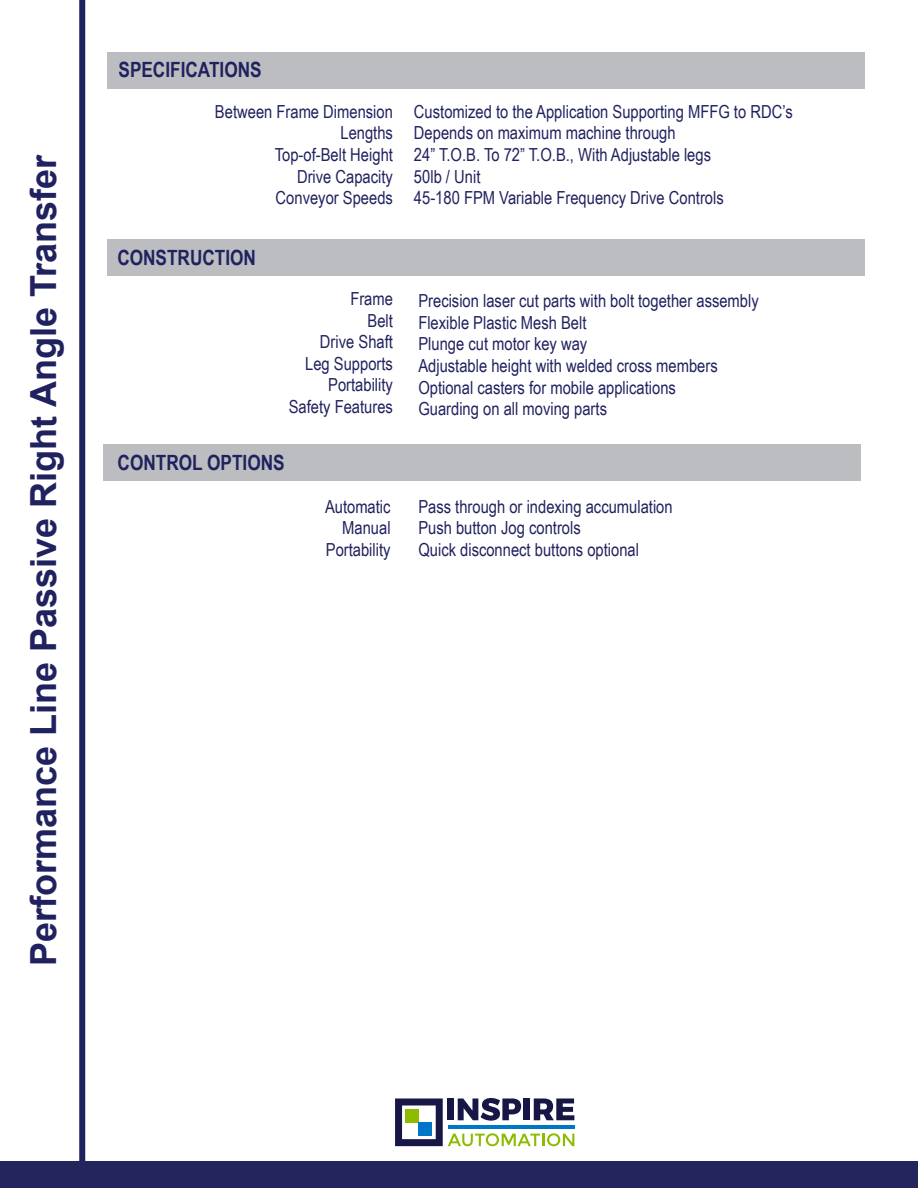
<style>
.page{position:relative;width:918px;height:1188px;background:#fff}
.page>*{position:absolute;margin:0;border:0;box-sizing:border-box;transform-origin:0 0}
.t1{font:700 36px "Arial";color:#20225f}
.t2{font:700 21px "Arial Narrow";color:#20225f}
.t3{font:18px/21.6px "Arial Narrow";color:#20225f;text-align:right}
</style>
<div class="page">
<div style="left:103px;top:445px;width:758px;height:36px;background:#bcbdc0"></div>
<div style="left:107px;top:239px;width:758px;height:37px;background:#bcbdc0"></div>
<div style="left:107px;top:52px;width:758px;height:36px;background:#bcbdc0"></div>
<div style="left:79px;top:0;width:6px;height:1188px;background:#20225f"></div>
<svg style="left:395px;top:1098px;width:179px;height:48px"></svg>
<hr style="left:448px;top:1125px;width:126px;height:4px;background:#0076c8">
<div style="left:0;top:1162px;width:918px;height:26px;background:#25255e"></div>
<h1 class="t1" style="left:20px;top:966px;width:813px;rotate:-90deg">Performance Line Passive Right Angle Transfer</h1>
<p class="t2" style="left:119px;top:54px;width:145px">SPECIFICATIONS</p>
<p class="t3" style="left:215px;top:100px;width:180px">Between Frame Dimension<br>Lengths<br>Top-of-Belt Height<br>Drive Capacity<br>Conveyor Speeds</p>
<p class="t2" style="left:117px;top:242px;width:140px">CONSTRUCTION</p>
<p class="t3" style="left:289px;top:287px;width:106px">Frame<br>Belt<br>Drive Shaft<br>Leg Supports<br>Portability<br>Safety Features</p>
<p class="t2" style="left:118px;top:446px;width:169px">CONTROL OPTIONS</p>
<p class="t3" style="left:414px;top:100px;width:380px;text-align:left">Customized to the Application Supporting MFFG to RDC’s Depends on maximum machine through<br>24” T.O.B. To 72” T.O.B., With Adjustable legs<br>50lb / Unit<br>45-180 FPM Variable Frequency Drive Controls</p>
<p class="t3" style="left:418px;top:289px;width:342px;text-align:left">Precision laser cut parts with bolt together assembly Flexible Plastic Mesh Belt<br>Plunge cut motor key way<br>Adjustable height with welded cross members Optional casters for mobile applications<br>Guarding on all moving parts</p>
<p class="t3" style="left:325px;top:495px;width:67px">Automatic<br>Manual<br>Portability</p>
<p class="t3" style="left:418px;top:495px;width:256px;text-align:left">Pass through or indexing accumulation<br>Push button Jog controls<br>Quick disconnect buttons optional</p>
</div>
